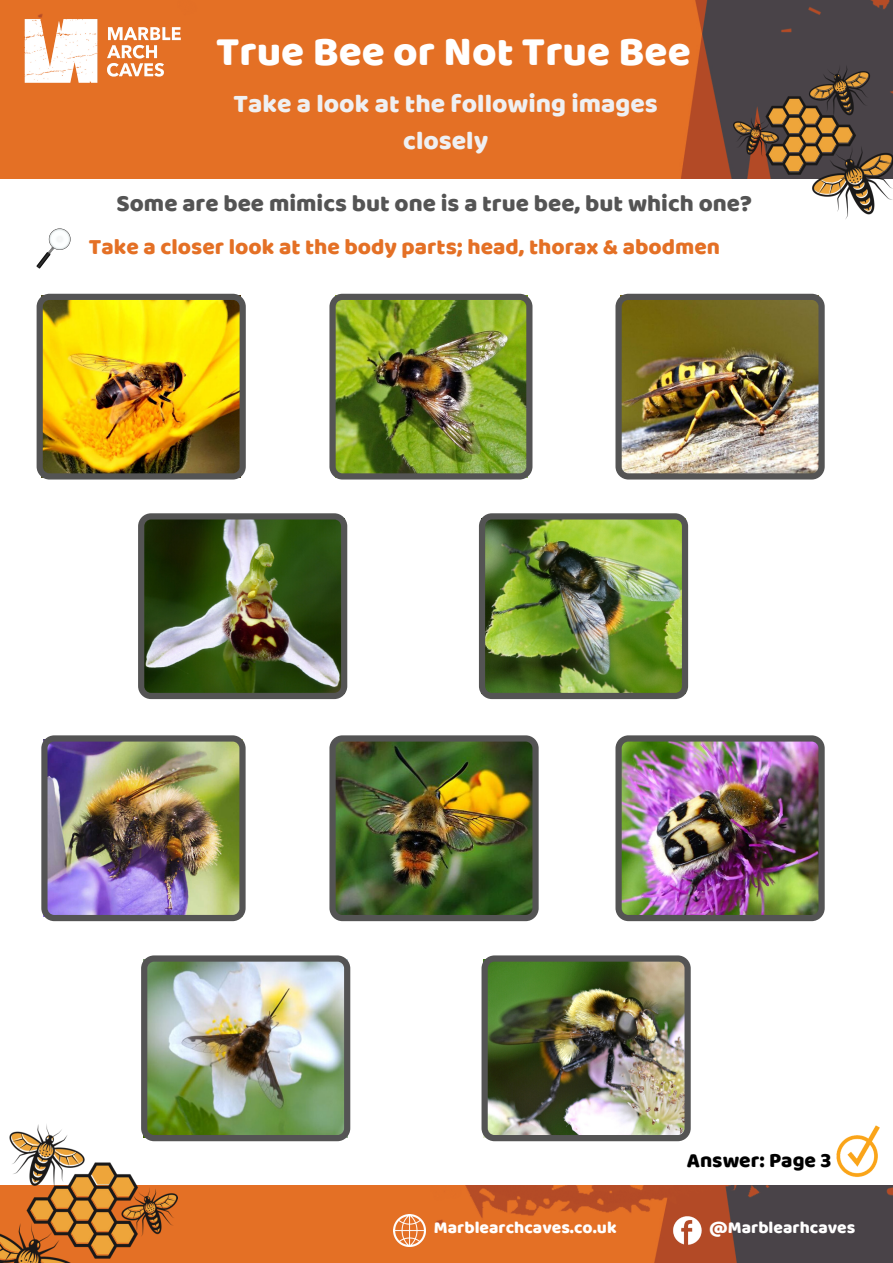
<style>
.page{position:relative;width:893px;height:1263px;background:#fff}
.page>*{position:absolute;margin:0;border:0;box-sizing:border-box;transform-origin:0 0}
.t1{font:42px "Baloo";color:#fff}
.t2{font:26.33px/36.7px "Baloo";color:#eff0f2;text-align:center}
.t3{font:24.08px "Baloo";color:#545454}
.t4{font:22.73px "Baloo";color:#e47025}
.t5{font:21px "Baloo";color:#000}
.t6{font:17.4px "Baloo";color:#fff}
</style>
<div class="page">
<img style="left:177px;top:1186px;width:716px;height:77px">
<img style="left:0;top:0;width:893px;height:179px">
<img style="left:18px;top:17px;width:175px;height:70px">
<img style="left:393px;top:1214px;width:32px;height:32px">
<img style="left:661px;top:1197px;width:59px;height:59px">
<img style="left:37px;top:294px;width:209px;height:185px">
<img style="left:329px;top:294px;width:203px;height:185px">
<img style="left:615px;top:294px;width:209px;height:185px">
<img style="left:138px;top:513px;width:209px;height:186px">
<img style="left:479px;top:513px;width:209px;height:186px">
<img style="left:41px;top:735px;width:205px;height:186px">
<img style="left:329px;top:735px;width:209px;height:186px">
<img style="left:615px;top:735px;width:209px;height:186px">
<img style="left:141px;top:955px;width:209px;height:186px">
<img style="left:481px;top:955px;width:209px;height:186px">
<img style="left:37px;top:228px;width:33px;height:41px">
<img style="left:733px;top:64px;width:160px;height:155px">
<img style="left:0;top:1123px;width:177px;height:140px">
<img style="left:836px;top:1125px;width:44px;height:52px">
<h1 class="t1" style="left:216px;top:26px;width:476px">True Bee or Not True Bee</h1>
<p class="t2" style="left:233px;top:84px;width:426px">Take a look at the following images closely</p>
<p class="t3" style="left:116px;top:189px;width:637px">Some are bee mimics but one is a true bee, but which one?</p>
<p class="t4" style="left:89px;top:233px;width:632px">Take a closer look at the body parts; head, thorax &amp; abodmen</p>
<p class="t5" style="left:687px;top:1147px;width:146px">Answer: Page 3</p>
<p class="t6" style="left:434px;top:1217px;width:184px">Marblearchcaves.co.uk</p>
<p class="t6" style="left:709px;top:1217px;width:148px">@Marblearhcaves</p>
</div>
